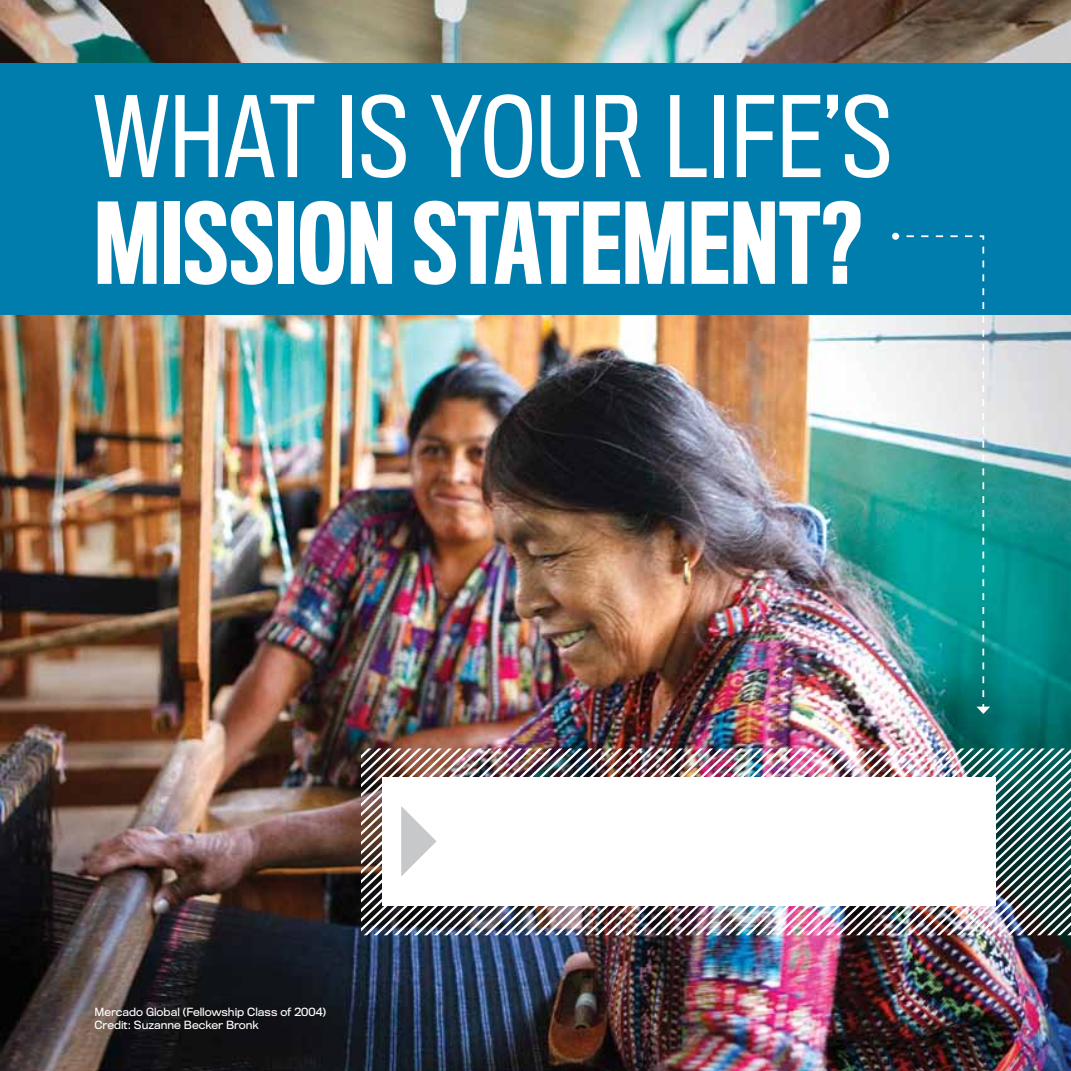
<style>
.page{position:relative;width:1071px;height:1071px;background:#fff}
.page>*{position:absolute;margin:0;border:0;box-sizing:border-box;transform-origin:0 0}
.t1{font:103.25px "Titling Gothic FB Medium Comp";letter-spacing:.01em;color:#fff}
.t2{font:condensed 103.25px "Titling Gothic FB";letter-spacing:.01em;color:#fff}
.t3{font:10.5px/12.6px "Titling Gothic FB";color:#fff}
</style>
<div class="page">
<img style="left:0;top:0;width:1071px;height:1071px">
<div style="left:0;top:63px;width:1071px;height:252px;background:#007dad"></div>
<img style="left:361px;top:748px;width:710px;height:187px">
<img style="left:894px;top:234px;width:96px;height:480px">
<h1 class="t2" style="left:94px;top:77px;width:799px">WHAT IS YOUR LIFE’S</h1>
<h1 class="t1" style="left:94px;top:181px;width:769px">MISSION STATEMENT?</h1>
<p class="t3" style="left:94px;top:1006px;width:233px">Mercado Global (Fellowship Class of 2004)<br>Credit: Suzanne Becker Bronk</p>
</div>
